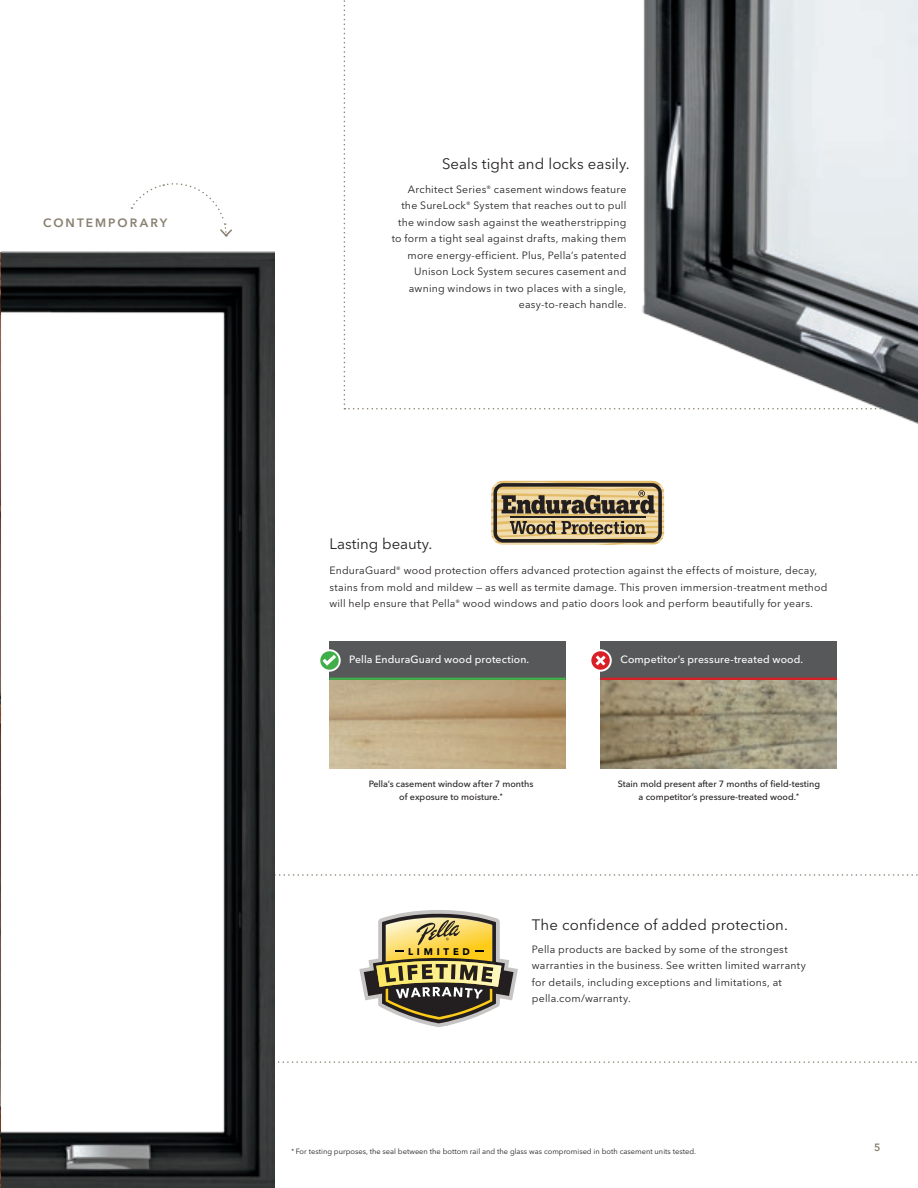
<style>
.page{position:relative;width:918px;height:1188px;background:#fff}
.page>*{position:absolute;margin:0;border:0;box-sizing:border-box;transform-origin:0 0}
.t1{font:15px "Avenir Next LT Pro";letter-spacing:.005em;color:#231f20}
.t2{font:600 12px "Avenir Next LT Pro";letter-spacing:.17em;color:#887f6f}
.t3{font:10.5px/16.5px "Avenir Next LT Pro";letter-spacing:.02em;color:#231f20}
.t4{font:500 10.5px "Avenir Next LT Pro";letter-spacing:.01em;color:#fff}
.t5{font:600 10.5px "Avenir Next LT Pro";color:#887f6f}
.t6{font:700 9.6px "Avenir Next LT Pro";letter-spacing:.4em;color:#040503}
.t7{font:500 9px/13.5px "Avenir Next LT Pro";color:#231f20;text-align:center}
.t8{font:7.5px "Avenir Next LT Pro";color:#231f20}
</style>
<div class="page">
<img style="left:0;top:251px;width:274px;height:937px">
<svg style="left:131px;top:183px;width:101px;height:54px"></svg>
<svg style="left:491px;top:481px;width:173px;height:64px;background:#9e8c69"></svg>
<img style="left:601px;top:680px;width:236px;height:89px">
<div style="left:601px;top:641px;width:236px;height:39px;background:#57585a"></div>
<hr style="left:601px;top:678px;width:236px;height:2px;background:#d91f26">
<svg style="left:590px;top:650px;width:21px;height:21px"></svg>
<div style="left:589px;top:649px;width:23px;height:23px;border:2px solid #fff;border-radius:50%"></div>
<svg style="left:596px;top:655px;width:10px;height:11px"></svg>
<img style="left:329px;top:680px;width:237px;height:89px">
<div style="left:329px;top:641px;width:237px;height:39px;background:#57585a"></div>
<hr style="left:329px;top:678px;width:237px;height:2px;background:#40ae49">
<svg style="left:319px;top:650px;width:21px;height:21px"></svg>
<div style="left:318px;top:649px;width:23px;height:23px;border:2px solid #fff;border-radius:50%"></div>
<svg style="left:323px;top:655px;width:13px;height:11px"></svg>
<img style="left:637px;top:0;width:281px;height:424px">
<svg style="left:259px;top:874px;width:659px;height:189px"></svg>
<p class="t2" style="left:43px;top:215px;width:126px">CONTEMPORARY</p>
<h1 class="t1" style="left:442px;top:155px;width:189px">Seals tight and locks easily.</h1>
<p class="t3" style="left:392px;top:181px;width:236px;text-align:right">Architect Series<sup>®</sup> casement windows feature the SureLock<sup>®</sup> System that reaches out to pull the window sash against the weatherstripping to form a tight seal against drafts, making them more energy-efficient. Plus, Pella’s patented Unison Lock System secures casement and awning windows in two places with a single, easy-to-reach handle.</p>
<h1 class="t1" style="left:329px;top:535px;width:104px">Lasting beauty.</h1>
<p class="t3" style="left:329px;top:562px;width:500px">EnduraGuard<sup>®</sup> wood protection offers advanced protection against the effects of moisture, decay, stains from mold and mildew — as well as termite damage. This proven immersion-treatment method will help ensure that Pella<sup>®</sup> wood windows and patio doors look and perform beautifully for years.</p>
<p class="t4" style="left:349px;top:653px;width:182px">Pella EnduraGuard wood protection.</p>
<p class="t7" style="left:369px;top:777px;width:166px">Pella’s casement window after 7 months of exposure to moisture.<sup>*</sup></p>
<p class="t4" style="left:620px;top:653px;width:184px">Competitor’s pressure-treated wood.</p>
<p class="t7" style="left:618px;top:777px;width:204px">Stain mold present after 7 months of field-testing a competitor’s pressure-treated wood.<sup>*</sup></p>
<p class="t6" style="left:408px;top:945px;width:64px">LIMITED</p>
<h1 class="t1" style="left:532px;top:916px;width:258px">The confidence of added protection.</h1>
<p class="t3" style="left:532px;top:941px;width:276px">Pella products are backed by some of the strongest warranties in the business. See written limited warranty for details, including exceptions and limitations, at pella.com/warranty.</p>
<p class="t8" style="left:292px;top:1147px;width:406px"><sup>*</sup> For testing purposes, the seal between the bottom rail and the glass was compromised in both casement units tested.</p>
<p class="t5" style="left:874px;top:1141px;width:8px">5</p>
</div>
